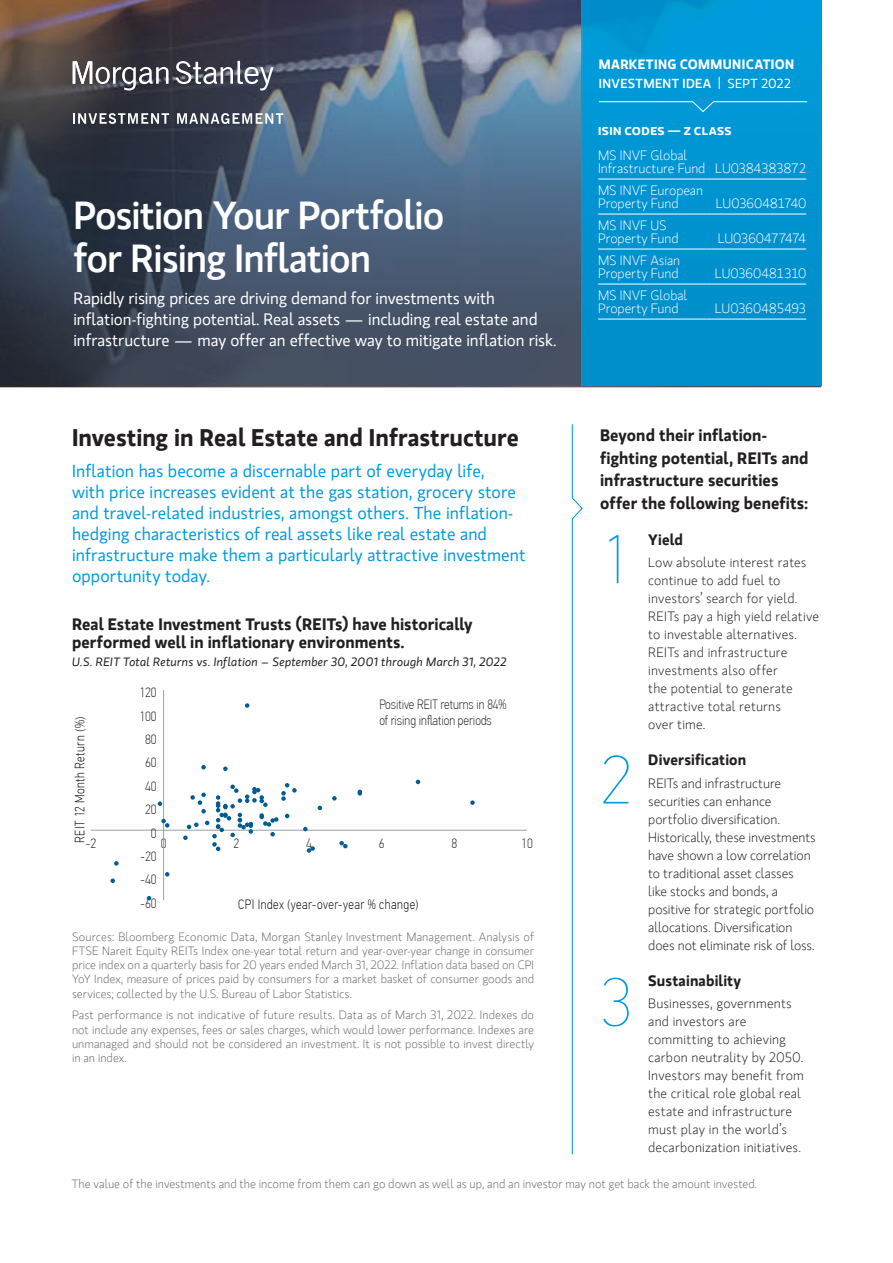
<style>
.page{position:relative;width:893px;height:1263px;background:#fff}
.page>*{position:absolute;margin:0;border:0;box-sizing:border-box;transform-origin:0 0}
.t1{font:100 69px "PF Din Text Pro";color:#009bde}
.Title__48{font:500 39px/43.5px "MS Gloriola II Std";letter-spacing:-.025em;color:#fff}
.Subtitle_Bold__13{font:700 24px "MS Gloriola II Std";color:#231f20}
.Intro_G_12_Light_Blu{font:17.25px/21px "MS Gloriola II Std";letter-spacing:.005em;color:#009bde}
.Subtitle_Bold__13-2{font:700 16.5px/22.5px "MS Gloriola II Std";letter-spacing:.005em;color:#231f20}
.Intro_G_12{font:16.5px/21px "MS Gloriola II Std";letter-spacing:-.005em;color:#fff}
.Body_Head{font:700 15px "MS Gloriola II Std";letter-spacing:.01em;color:#231f20}
.Body_Small__G-Lt__1s{font:300 13.5px/18px "MS Gloriola II Std";letter-spacing:.01em;color:#231f20}
.Table_Data{font:300 13.5px/13.5px "MS Gloriola II Std";letter-spacing:-.005em;color:#fff}
.t2{font:100 13.5px "PF Din Text Cond Pro";letter-spacing:.035em;color:#040503}
.t3{font:100 13.5px/16.2px "PF Din Text Cond Pro";color:#231f20}
.t4{font:100 13.5px "PF Din Text Cond Pro";color:#231f20;scale:1.05 1}
.Sidebar_H2{font:700 13.5px "MS Gloriola II Std";letter-spacing:.025em;color:#fff}
.Sidebar_H2-2{font:500 13.05px "MS Gloriola II Std";letter-spacing:.03em;color:#fff}
.Disclosure{font:300 12px/14.2px "MS Gloriola II Std";color:#69696c;text-align:justify}
.Table_Description{font:italic 12px "MS Gloriola II Std";letter-spacing:.015em;color:#231f20}
.Sidebar_Head___Rule{font:700 11.25px "MS Gloriola II Std";letter-spacing:.03em;color:#fff;scale:1.1 1}
.s1{font-weight:400}
</style>
<div class="page">
<svg style="left:0;top:0;width:581px;height:386px;background:#465367"></svg>
<div style="left:581px;top:0;width:240px;height:386px;background:#0093d0"></div>
<svg style="left:598px;top:101px;width:210px;height:11px"></svg>
<svg style="left:176px;top:61px;width:98px;height:29px"></svg>
<svg style="left:73px;top:61px;width:96px;height:29px"></svg>
<svg style="left:73px;top:113px;width:96px;height:11px"></svg>
<svg style="left:177px;top:113px;width:106px;height:11px"></svg>
<hr style="left:598px;top:179px;width:108px;height:1px;background:#fff">
<hr style="left:706px;top:179px;width:100px;height:1px;background:#fff">
<hr style="left:598px;top:214px;width:108px;height:1px;background:#fff">
<hr style="left:706px;top:214px;width:100px;height:1px;background:#fff">
<hr style="left:598px;top:249px;width:108px;height:1px;background:#fff">
<hr style="left:706px;top:249px;width:100px;height:1px;background:#fff">
<hr style="left:598px;top:284px;width:108px;height:1px;background:#fff">
<hr style="left:706px;top:284px;width:100px;height:1px;background:#fff">
<hr style="left:598px;top:319px;width:108px;height:1px;background:#fff">
<hr style="left:706px;top:319px;width:100px;height:1px;background:#fff">
<svg style="left:571px;top:424px;width:12px;height:731px"></svg>
<hr style="left:91px;top:830px;width:436px;height:1px;background:#94a2aa">
<hr style="left:163px;top:690px;width:1px;height:210px;background:#94a2aa">
<svg style="left:223px;top:766px;width:5px;height:5px"></svg>
<svg style="left:332px;top:796px;width:5px;height:4px"></svg>
<svg style="left:318px;top:806px;width:4px;height:4px"></svg>
<svg style="left:307px;top:846px;width:8px;height:7px"></svg>
<svg style="left:339px;top:841px;width:9px;height:7px"></svg>
<svg style="left:165px;top:872px;width:4px;height:4px"></svg>
<svg style="left:147px;top:896px;width:4px;height:4px"></svg>
<svg style="left:110px;top:878px;width:5px;height:5px"></svg>
<svg style="left:114px;top:861px;width:5px;height:5px"></svg>
<svg style="left:245px;top:703px;width:4px;height:5px"></svg>
<svg style="left:201px;top:765px;width:5px;height:4px"></svg>
<svg style="left:303px;top:827px;width:5px;height:4px"></svg>
<svg style="left:158px;top:801px;width:4px;height:5px"></svg>
<svg style="left:161px;top:819px;width:8px;height:9px"></svg>
<svg style="left:183px;top:783px;width:114px;height:68px"></svg>
<svg style="left:358px;top:790px;width:4px;height:5px"></svg>
<svg style="left:416px;top:780px;width:4px;height:4px"></svg>
<svg style="left:470px;top:800px;width:5px;height:5px"></svg>
<p class="Title__48" style="left:73px;top:192px;width:373px">Position Your Portfolio for Rising Inflation</p>
<p class="Intro_G_12" style="left:73px;top:287px;width:485px">Rapidly rising prices are driving demand for investments with inflation-fighting potential. Real assets — including real estate and infrastructure — may offer an effective way to mitigate inflation risk.</p>
<p class="Subtitle_Bold__13" style="left:72px;top:420px;width:448px">Investing in Real Estate and Infrastructure</p>
<p class="Intro_G_12_Light_Blu" style="left:72px;top:460px;width:455px">Inflation has become a discernable part of everyday life,<br>with price increases evident at the gas station, grocery store and travel-related industries, amongst others. The inflation&shy;hedging characteristics of real assets like real estate and infrastructure make them a particularly attractive investment opportunity today.</p>
<p class="Subtitle_Bold__13-2" style="left:72px;top:615px;width:402px;line-height:18px">Real Estate Investment Trusts (REITs) have historically performed well in inflationary environments.</p>
<p class="Table_Description" style="left:72px;top:654px;width:436px">U.S. REIT Total Returns vs. Inflation – September 30, 2001 through March 31, 2022</p>
<p class="t4" style="left:139px;top:685px;width:18px">120</p>
<p class="t3" style="left:379px;top:696px;width:129px">Positive REIT returns in 84% of rising inflation periods</p>
<p class="t4" style="left:139px;top:708px;width:18px">100</p>
<p class="t2" style="left:72px;top:843px;width:127px;rotate:-90deg">REIT 12 Month Return (%)</p>
<p class="t4" style="left:145px;top:732px;width:13px">80</p>
<p class="t4" style="left:145px;top:755px;width:13px">60</p>
<p class="t4" style="left:145px;top:778px;width:13px">40</p>
<p class="t4" style="left:145px;top:802px;width:13px">20</p>
<p class="t4" style="left:151px;top:825px;width:7px">0</p>
<p class="t4" style="left:86px;top:836px;width:12px">-2</p>
<p class="t4" style="left:161px;top:836px;width:7px">0</p>
<p class="t4" style="left:233px;top:836px;width:7px">2</p>
<p class="t4" style="left:306px;top:836px;width:7px">4</p>
<p class="t4" style="left:379px;top:836px;width:7px">6</p>
<p class="t4" style="left:451px;top:836px;width:7px">8</p>
<p class="t4" style="left:521px;top:836px;width:13px">10</p>
<p class="t4" style="left:140px;top:848px;width:17px">-20</p>
<p class="t4" style="left:140px;top:872px;width:17px">-40</p>
<p class="t4" style="left:140px;top:895px;width:17px">-60</p>
<p class="t2" style="left:238px;top:896px;width:182px">CPI Index (year-over-year % change)</p>
<p class="Disclosure" style="left:72px;top:929px;width:464px">Sources: Bloomberg Economic Data, Morgan Stanley Investment Management. Analysis of FTSE Nareit Equity REITs Index one-year total return and year-over-year change in consumer price index on a quarterly basis for 20 years ended March 31, 2022. Inflation data based on CPI YoY Index, measure of prices paid by consumers for a market basket of consumer goods and services; collected by the U.S. Bureau of Labor Statistics.</p>
<p class="Disclosure" style="left:72px;top:1008px;width:464px">Past performance is not indicative of future results. Data as of March 31, 2022. Indexes do not include any expenses, fees or sales charges, which would lower performance. Indexes are unmanaged and should not be considered an investment. It is not possible to invest directly in an index.</p>
<p class="Sidebar_H2" style="left:599px;top:55px;width:197px">MARKETING COMMUNICATION</p>
<p class="Sidebar_H2-2" style="left:599px;top:74px;width:193px">INVESTMENT IDEA <span class="s1">| SEPT 2022</span></p>
<p class="Sidebar_Head___Rule" style="left:598px;top:123px;width:123px">ISIN CODES — Z CLASS</p>
<p class="Table_Data" style="left:598px;top:148px;width:109px">MS INVF Global<br>Infrastructure Fund</p>
<p class="Table_Data" style="left:715px;top:161px;width:92px">LU0384383872</p>
<p class="Table_Data" style="left:598px;top:183px;width:106px">MS INVF European<br>Property Fund</p>
<p class="Table_Data" style="left:598px;top:218px;width:82px">MS INVF US<br>Property Fund</p>
<p class="Table_Data" style="left:598px;top:253px;width:84px">MS INVF Asian<br>Property Fund</p>
<p class="Table_Data" style="left:598px;top:288px;width:91px">MS INVF Global<br>Property Fund</p>
<p class="Table_Data" style="left:716px;top:196px;width:92px">LU0360481740</p>
<p class="Table_Data" style="left:718px;top:231px;width:90px">LU0360477474</p>
<p class="Table_Data" style="left:715px;top:266px;width:93px">LU0360481310</p>
<p class="Table_Data" style="left:715px;top:301px;width:93px">LU0360485493</p>
<p class="Subtitle_Bold__13-2" style="left:600px;top:423px;width:210px">Beyond their inflation&shy;fighting potential, REITs and infrastructure securities offer the following benefits:</p>
<p class="Body_Head" style="left:648px;top:529px;width:36px">Yield</p>
<p class="Body_Small__G-Lt__1s" style="left:648px;top:553px;width:172px">Low absolute interest rates continue to add fuel to investors’ search for yield.<br>REITs pay a high yield relative to investable alternatives.<br>REITs and infrastructure investments also offer<br>the potential to generate attractive total returns<br>over time.</p>
<p class="t1" style="left:600px;top:520px;width:33px">1</p>
<p class="t1" style="left:600px;top:740px;width:33px">2</p>
<p class="Body_Head" style="left:648px;top:749px;width:100px">Diversification</p>
<p class="Body_Small__G-Lt__1s" style="left:648px;top:774px;width:169px">REITs and infrastructure securities can enhance portfolio diversification.<br>Historically, these investments have shown a low correlation to traditional asset classes like stocks and bonds, a positive for strategic portfolio allocations. Diversification does not eliminate risk of loss.</p>
<p class="t1" style="left:600px;top:963px;width:33px">3</p>
<p class="Body_Head" style="left:648px;top:970px;width:95px">Sustainability</p>
<p class="Body_Small__G-Lt__1s" style="left:648px;top:994px;width:157px">Businesses, governments and investors are committing to achieving carbon neutrality by 2050.<br>Investors may benefit from the critical role global real estate and infrastructure must play in the world’s decarbonization initiatives.</p>
<p class="Disclosure" style="left:72px;top:1176px;width:687px">The value of the investments and the income from them can go down as well as up, and an investor may not get back the amount invested.</p>
</div>
